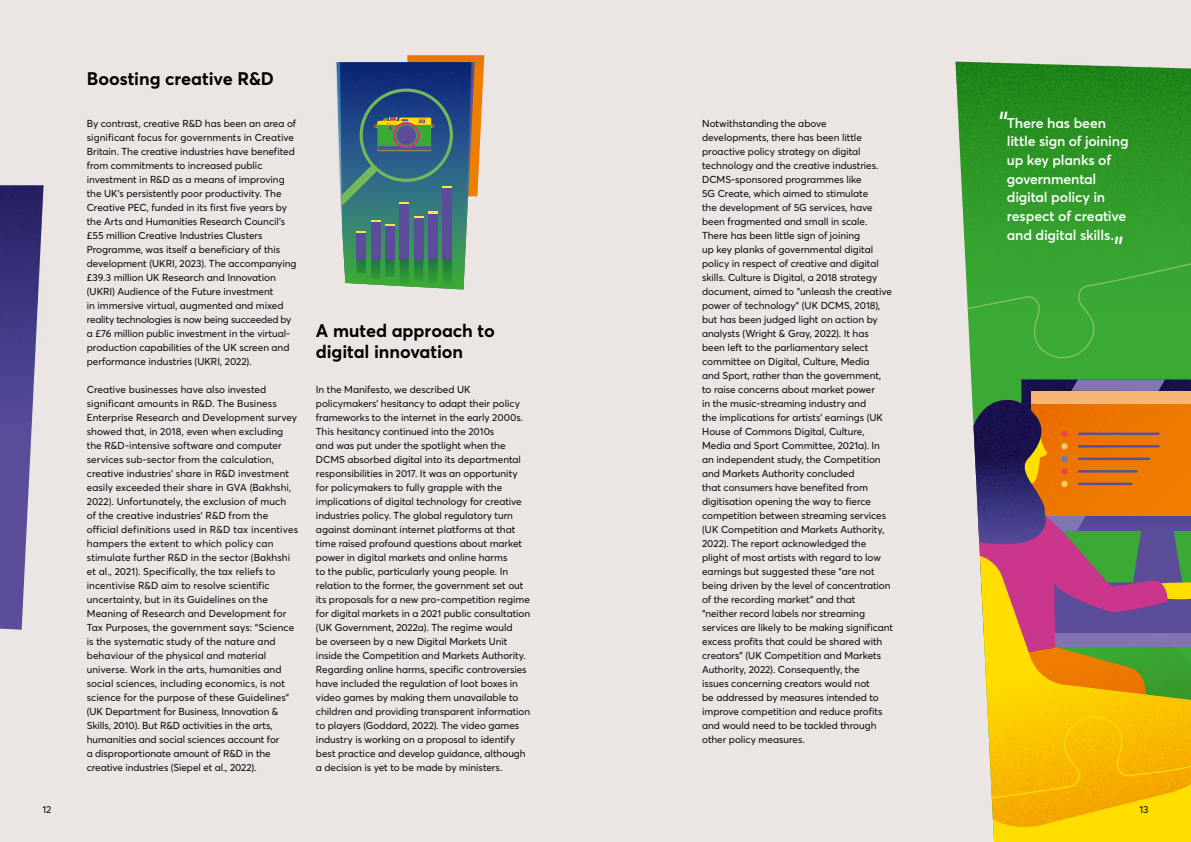
<style>
.page{position:relative;width:1191px;height:842px;background:#ebe5e4}
.page>*{position:absolute;margin:0;border:0;box-sizing:border-box;transform-origin:0 0}
.t1{font:30px "Averta Std";color:#fff}
.t2{font:700 18px/21.7px "Averta Std";color:#000}
.t3{font:600 14px/18.6px "Averta Std";letter-spacing:-.015em;color:#fff}
.t4{font:10px/14px "Averta Std";color:#000}
.s1{font-weight:400;font-size:30px}
</style>
<div class="page">
<svg style="left:971px;top:385px;width:220px;height:457px;background:#c08d3c"></svg>
<svg style="left:955px;top:62px;width:236px;height:323px;background:#3a9e34"></svg>
<img style="left:0;top:186px;width:44px;height:444px">
<img style="left:336px;top:62px;width:128px;height:228px">
<svg style="left:340px;top:55px;width:144px;height:234px;background:#4e7379"></svg>
<div style="left:396px;top:125px;width:20px;height:20px;background:#5c4d9b;border-radius:50%"></div>
<div style="left:395px;top:124px;width:22px;height:22px;border:1px solid #3aaa35;border-radius:50%"></div>
<h2 class="t2" style="left:87px;top:66px;width:189px">Boosting creative R&amp;D</h2>
<p class="t4" style="left:87px;top:116px;width:211px">By contrast, creative R&amp;D has been an area of significant focus for governments in Creative Britain. The creative industries have benefited from commitments to increased public investment in R&amp;D as a means of improving the UK’s persistently poor productivity. The Creative PEC, funded in its first five years by the Arts and Humanities Research Council’s £55 million Creative Industries Clusters Programme, was itself a beneficiary of this development (UKRI, 2023). The accompanying £39.3 million UK Research and Innovation (UKRI) Audience of the Future investment<br>in immersive virtual, augmented and mixed reality technologies is now being succeeded by a £76 million public investment in the virtual&shy;production capabilities of the UK screen and performance industries (UKRI, 2022).</p>
<p class="t4" style="left:87px;top:382px;width:213px">Creative businesses have also invested significant amounts in R&amp;D. The Business Enterprise Research and Development survey showed that, in 2018, even when excluding the R&amp;D-intensive software and computer services sub-sector from the calculation, creative industries’ share in R&amp;D investment easily exceeded their share in GVA (Bakhshi, 2022). Unfortunately, the exclusion of much<br>of the creative industries' R&amp;D from the official definitions used in R&amp;D tax incentives hampers the extent to which policy can stimulate further R&amp;D in the sector (Bakhshi et al., 2021). Specifically, the tax reliefs to incentivise R&amp;D aim to resolve scientific uncertainty, but in its Guidelines on the Meaning of Research and Development for Tax Purposes, the government says: “Science is the systematic study of the nature and behaviour of the physical and material universe. Work in the arts, humanities and social sciences, including economics, is not science for the purpose of these Guidelines” (UK Department for Business, Innovation &amp; Skills, 2010). But R&amp;D activities in the arts, humanities and social sciences account for<br>a disproportionate amount of R&amp;D in the creative industries (Siepel et al., 2022).</p>
<h2 class="t2" style="left:316px;top:318px;width:180px">A muted approach to digital innovation</h2>
<p class="t4" style="left:316px;top:382px;width:216px">In the Manifesto, we described UK policymakers’ hesitancy to adapt their policy frameworks to the internet in the early 2000s.<br>This hesitancy continued into the 2010s<br>and was put under the spotlight when the DCMS absorbed digital into its departmental responsibilities in 2017. It was an opportunity for policymakers to fully grapple with the implications of digital technology for creative industries policy. The global regulatory turn against dominant internet platforms at that time raised profound questions about market power in digital markets and online harms<br>to the public, particularly young people. In relation to the former, the government set out its proposals for a new pro-competition regime for digital markets in a 2021 public consultation (UK Government, 2022a). The regime would<br>be overseen by a new Digital Markets Unit inside the Competition and Markets Authority.<br>Regarding online harms, specific controversies have included the regulation of loot boxes in video games by making them unavailable to children and providing transparent information to players (Goddard, 2022). The video games industry is working on a proposal to identify best practice and develop guidance, although a decision is yet to be made by ministers.</p>
<p class="t4" style="left:702px;top:116px;width:193px">Notwithstanding the above developments, there has been little proactive policy strategy on digital technology and the creative industries.<br>DCMS-sponsored programmes like<br>5G Create, which aimed to stimulate<br>the development of 5G services, have been fragmented and small in scale.<br>There has been little sign of joining<br>up key planks of governmental digital policy in respect of creative and digital skills. Culture is Digital, a 2018 strategy document, aimed to “unleash the creative power of technology” (UK DCMS, 2018), but has been judged light on action by analysts (Wright &amp; Gray, 2022). It has been left to the parliamentary select committee on Digital, Culture, Media<br>and Sport, rather than the government,<br>to raise concerns about market power<br>in the music-streaming industry and<br>the implications for artists’ earnings (UK House of Commons Digital, Culture, Media and Sport Committee, 2021a). In an independent study, the Competition and Markets Authority concluded<br>that consumers have benefited from digitisation opening the way to fierce competition between streaming services (UK Competition and Markets Authority, 2022). The report acknowledged the plight of most artists with regard to low earnings but suggested these “are not being driven by the level of concentration of the recording market” and that “neither record labels nor streaming services are likely to be making significant excess profits that could be shared with creators” (UK Competition and Markets Authority, 2022). Consequently, the<br>issues concerning creators would not<br>be addressed by measures intended to improve competition and reduce profits and would need to be tackled through other policy measures.</p>
<h3 class="t3" style="left:1007px;top:113px;width:123px;text-indent:-8px"><span class="s1">“</span>There has been little sign of joining up key planks of governmental digital policy in respect of creative and digital skills.</h3>
<h1 class="t1" style="left:1113px;top:227px;width:12px">”</h1>
<p class="t4" style="left:43px;top:802px;width:10px">12</p>
<p class="t4" style="left:1139px;top:802px;width:11px">13</p>
</div>
